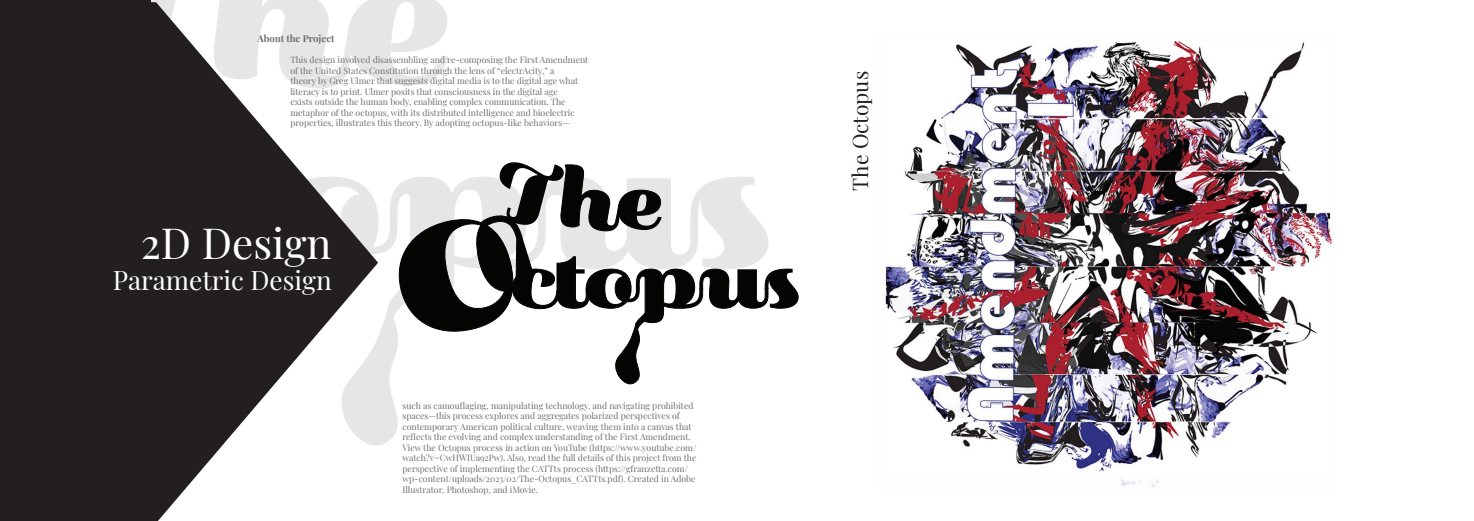
<style>
.page{position:relative;width:1474px;height:521px;background:#fff}
.page>*{position:absolute;margin:0;border:0;box-sizing:border-box;transform-origin:0 0}
.t1{font:42px "Playfair Display";color:#fff}
.t2{font:26.25px "Playfair Display";color:#fff}
.t3{font:21px "Playfair Display";color:#231f20}
.t4{font:700 9.62px "Playfair Display";color:#6e6e6e}
.t5{font:8.75px/10.5px "Playfair Display";color:#6e6e6e}
</style>
<div class="page">
<svg style="left:151px;top:0;width:297px;height:85px"></svg>
<svg style="left:0;top:2px;width:378px;height:519px;fill:#231f20"></svg>
<img style="left:885px;top:41px;width:447px;height:447px">
<svg style="left:98px;top:147px;width:700px;height:298px"></svg>
<div style="left:0;top:0;width:151px;height:31px;background:#231f20"></div>
<div style="left:0;top:494px;width:151px;height:27px;background:#231f20"></div>
<p class="t4" style="left:257px;top:31px;width:78px">About the Project</p>
<p class="t5" style="left:290px;top:54px;width:299px">This design involved disassembling and re-composing the First Amendment of the United States Constitution through the lens of “electrAcity,” a<br>theory by Greg Ulmer that suggests digital media is to the digital age what literacy is to print. Ulmer posits that consciousness in the digital age<br>exists outside the human body, enabling complex communication. The metaphor of the octopus, with its distributed intelligence and bioelectric properties, illustrates this theory. By adopting octopus-like behaviors—</p>
<p class="t1" style="left:141px;top:210px;width:192px">2D Design</p>
<p class="t2" style="left:113px;top:260px;width:220px">Parametric Design</p>
<p class="t5" style="left:402px;top:399px;width:295px">such as camouflaging, manipulating technology, and navigating prohibited spaces—this process explores and aggregates polarized perspectives of contemporary American political culture, weaving them into a canvas that reflects the evolving and complex understanding of the First Amendment.<br>View the Octopus process in action on YouTube (https://www.youtube.com/ watch?v=CwHWIUa92Pw). Also, read the full details of this project from the perspective of implementing the CATTts process (https://gfranzetta.com/ wp-content/uploads/2023/02/The-Octopus_CATTts.pdf). Created in Adobe Illustrator, Photoshop, and iMovie.</p>
<h3 class="t3" style="left:844px;top:190px;width:121px;rotate:-90deg">The Octopus</h3>
</div>
